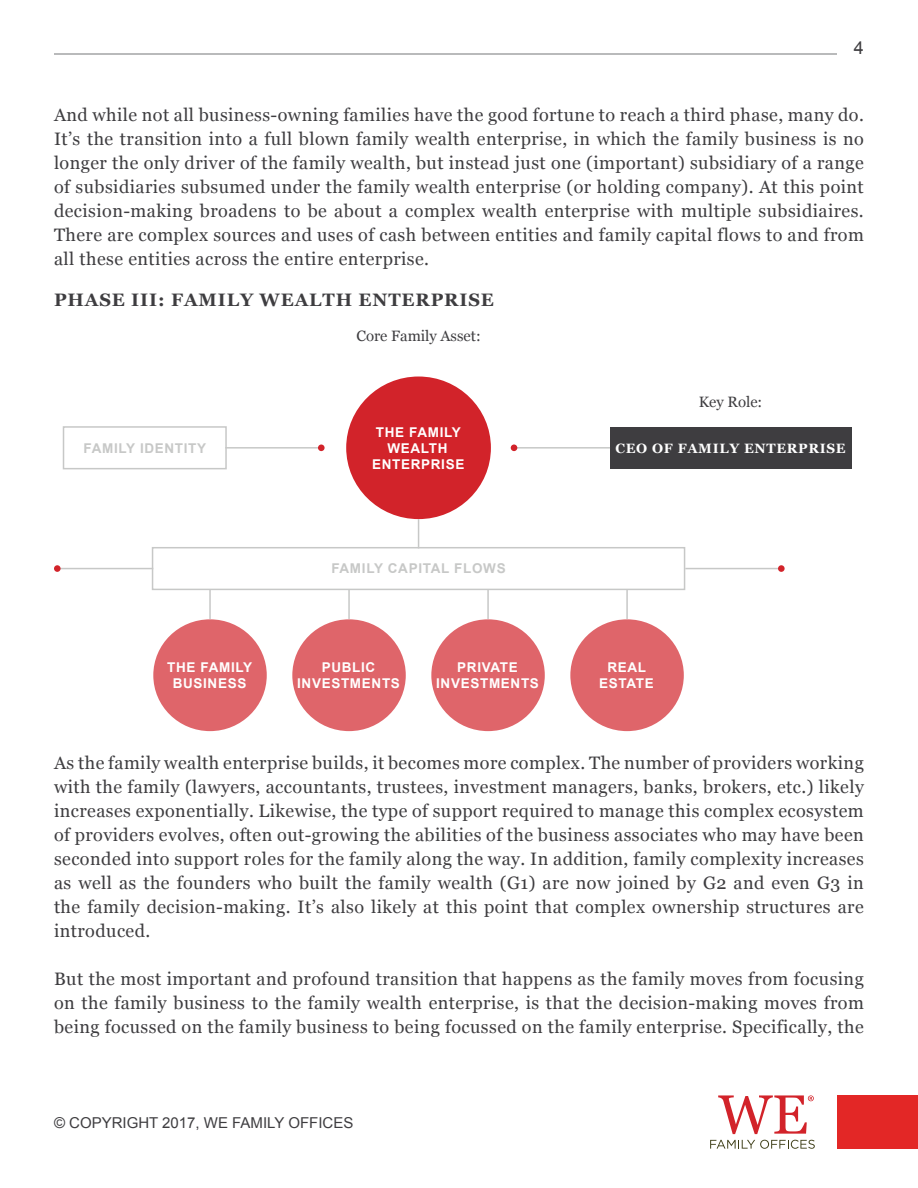
<style>
.page{position:relative;width:918px;height:1188px;background:#fff}
.page>*{position:absolute;margin:0;border:0;box-sizing:border-box;transform-origin:0 0}
.t1{font:18px/24px "Georgia";letter-spacing:.025em;color:#3e3d40;text-align:justify}
.t2{font:700 18px "Georgia";letter-spacing:.05em;color:#3e3d40}
.t3{font:18px "Arial";color:#3e3d40}
.t4{font:15px "Arial";color:#3e3d40}
.t5{font:15px "Georgia";color:#3e3d40}
.t6{font:700 13.5px/16.2px "Arial";letter-spacing:.05em;color:#fff;text-align:center}
.t7{font:700 13.5px "Arial";letter-spacing:.05em;color:#c7c8c7}
.t8{font:700 13.5px "Georgia";letter-spacing:.05em;color:#fff}
</style>
<div class="page">
<svg style="left:710px;top:1140px;width:105px;height:9px"></svg>
<svg style="left:718px;top:1095px;width:96px;height:39px"></svg>
<div style="left:837px;top:1095px;width:81px;height:54px;background:#e32726"></div>
<hr style="left:54px;top:54px;width:783px;height:1px;background:#757779">
<div style="left:346px;top:377px;width:145px;height:142px;background:#d2232a;border-radius:50%"></div>
<div style="left:63px;top:426px;width:164px;height:43px;border:2px solid #c7c8c7"></div>
<hr style="left:225px;top:447px;width:96px;height:2px;background:#c7c8c7">
<div style="left:318px;top:445px;width:7px;height:6px;background:#d2232a;border-radius:50%"></div>
<div style="left:152px;top:547px;width:533px;height:43px;border:2px solid #c7c8c7"></div>
<div style="left:610px;top:427px;width:241px;height:42px;background:#3e3d40"></div>
<hr style="left:514px;top:447px;width:96px;height:2px;background:#c7c8c7">
<svg style="left:511px;top:445px;width:6px;height:6px"></svg>
<hr style="left:685px;top:568px;width:96px;height:1px;background:#c7c8c7">
<div style="left:778px;top:565px;width:7px;height:7px;background:#d2232a;border-radius:50%"></div>
<hr style="left:57px;top:568px;width:96px;height:1px;background:#c7c8c7">
<div style="left:54px;top:565px;width:7px;height:7px;background:#d2232a;border-radius:50%"></div>
<svg style="left:418px;top:519px;width:1px;height:29px"></svg>
<div style="left:153px;top:619px;width:114px;height:112px;background:#df656a;border-radius:50%"></div>
<hr style="left:209px;top:590px;width:2px;height:29px;background:#c7c8c7">
<div style="left:292px;top:619px;width:114px;height:112px;background:#df656a;border-radius:50%"></div>
<hr style="left:348px;top:590px;width:2px;height:29px;background:#c7c8c7">
<div style="left:431px;top:619px;width:114px;height:112px;background:#df656a;border-radius:50%"></div>
<hr style="left:487px;top:590px;width:2px;height:29px;background:#c7c8c7">
<div style="left:570px;top:619px;width:114px;height:112px;background:#df656a;border-radius:50%"></div>
<hr style="left:626px;top:590px;width:2px;height:29px;background:#c7c8c7">
<p class="t3" style="left:854px;top:36px;width:12px">4</p>
<p class="t1" style="left:54px;top:102px;width:812px">And while not all business-owning families have the good fortune to reach a third phase, many do.<br>It’s the transition into a full blown family wealth enterprise, in which the family business is no longer the only driver of the family wealth, but instead just one (important) subsidiary of a range of subsidiaries subsumed under the family wealth enterprise (or holding company). At this point decision-making broadens to be about a complex wealth enterprise with multiple subsidiaires.<br>There are complex sources and uses of cash between entities and family capital flows to and from all these entities across the entire enterprise.</p>
<p class="t2" style="left:54px;top:286px;width:441px">PHASE III: FAMILY WEALTH ENTERPRISE</p>
<p class="t7" style="left:84px;top:439px;width:124px">FAMILY IDENTITY</p>
<p class="t5" style="left:356px;top:325px;width:126px">Core Family Asset:</p>
<p class="t6" style="left:372px;top:424px;width:94px">THE FAMILY<br>WEALTH<br>ENTERPRISE</p>
<p class="t7" style="left:331px;top:560px;width:176px">FAMILY CAPITAL FLOWS</p>
<p class="t5" style="left:699px;top:391px;width:65px">Key Role:</p>
<p class="t8" style="left:616px;top:438px;width:232px">CEO OF FAMILY ENTERPRISE</p>
<p class="t6" style="left:167px;top:660px;width:87px">THE FAMILY<br>BUSINESS</p>
<p class="t6" style="left:297px;top:660px;width:104px">PUBLIC<br>INVESTMENTS</p>
<p class="t6" style="left:436px;top:660px;width:104px">PRIVATE<br>INVESTMENTS</p>
<p class="t6" style="left:599px;top:660px;width:56px">REAL<br>ESTATE</p>
<p class="t1" style="left:54px;top:750px;width:811px">As the family wealth enterprise builds, it becomes more complex. The number of providers working with the family (lawyers, accountants, trustees, investment managers, banks, brokers, etc.) likely increases exponentially. Likewise, the type of support required to manage this complex ecosystem of providers evolves, often out-growing the abilities of the business associates who may have been seconded into support roles for the family along the way. In addition, family complexity increases as well as the founders who built the family wealth (G1) are now joined by G2 and even G3 in the family decision-making. It’s also likely at this point that complex ownership structures are introduced.</p>
<p class="t1" style="left:54px;top:966px;width:811px">But the most important and profound transition that happens as the family moves from focusing on the family business to the family wealth enterprise, is that the decision-making moves from being focussed on the family business to being focussed on the family enterprise. Specifically, the</p>
<p class="t4" style="left:54px;top:1112px;width:301px">© COPYRIGHT 2017, WE FAMILY OFFICES</p>
</div>
